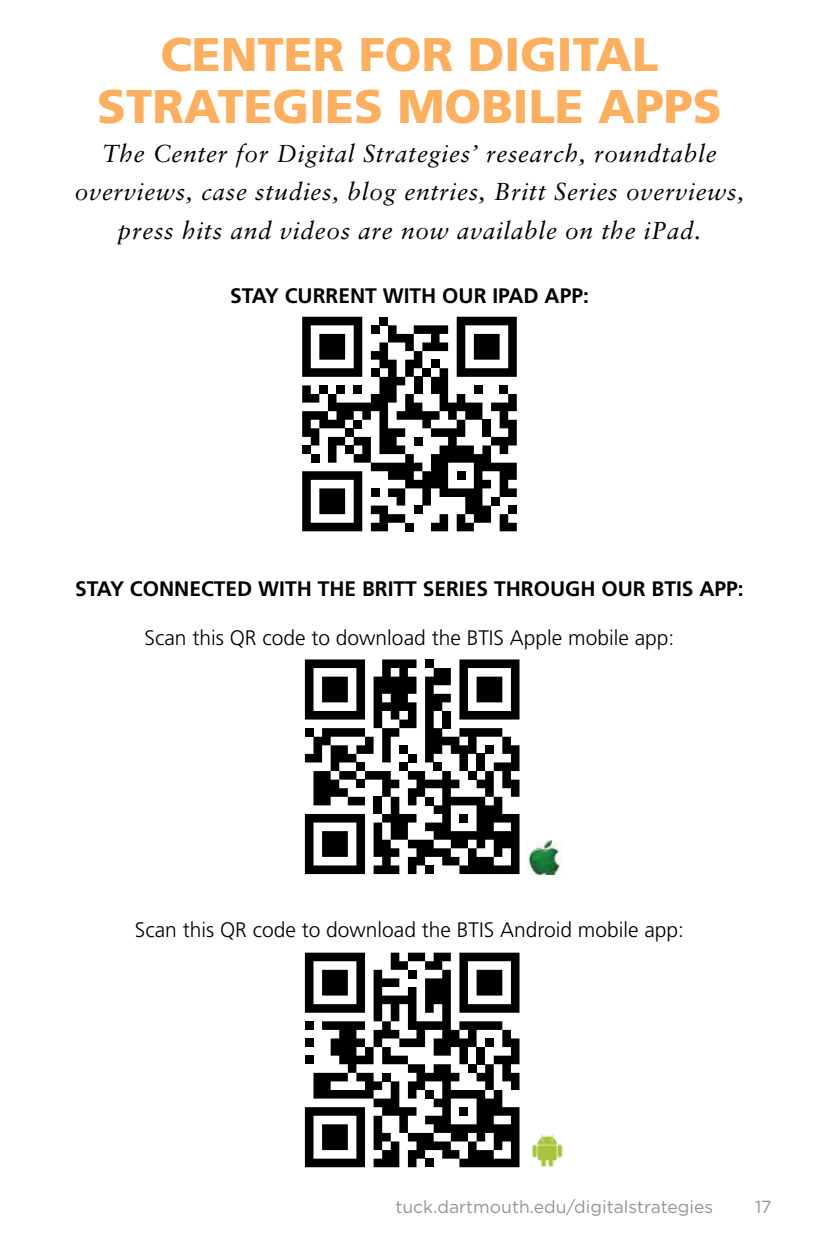
<style>
.page{position:relative;width:819px;height:1260px;background:#fff}
.page>*{position:absolute;margin:0;border:0;box-sizing:border-box;transform-origin:0 0}
.t1{font:900 47.25px/52.5px "Frutiger";color:#fbaf5f;text-align:center}
.t2{font:italic 24.5px/38.5px "Sabon";letter-spacing:.03em;color:#000;text-align:center}
.t3{font:300 21px "Frutiger";color:#000}
.t4{font:700 21px "Frutiger";color:#000}
.t5{font:17.5px "Gotham";color:#939598}
</style>
<div class="page">
<svg style="left:302px;top:317px;width:215px;height:214px"></svg>
<div style="left:508px;top:506px;width:9px;height:8px;background:#000"></div>
<img style="left:526px;top:840px;width:37px;height:34px">
<svg style="left:305px;top:659px;width:215px;height:215px"></svg>
<img style="left:532px;top:1134px;width:30px;height:33px">
<svg style="left:305px;top:953px;width:215px;height:214px"></svg>
<h1 class="t1" style="left:97px;top:28px;width:626px">CENTER FOR DIGITAL<br>STRATEGIES MOBILE APPS</h1>
<p class="t2" style="left:75px;top:134px;width:671px">The Center for Digital Strategies’ research, roundtable overviews, case studies, blog entries, Britt Series overviews, press hits and videos are now available on the iPad.</p>
<p class="t4" style="left:230px;top:284px;width:360px">STAY CURRENT WITH OUR IPAD APP:</p>
<p class="t4" style="left:75px;top:576px;width:670px">STAY CONNECTED WITH THE BRITT SERIES THROUGH OUR BTIS APP:</p>
<p class="t3" style="left:145px;top:626px;width:531px">Scan this QR code to download the BTIS Apple mobile app:</p>
<p class="t3" style="left:135px;top:918px;width:551px">Scan this QR code to download the BTIS Android mobile app:</p>
<p class="t5" style="left:395px;top:1196px;width:319px">tuck.dartmouth.edu/digitalstrategies</p>
<p class="t5" style="left:755px;top:1196px;width:18px">17</p>
</div>
